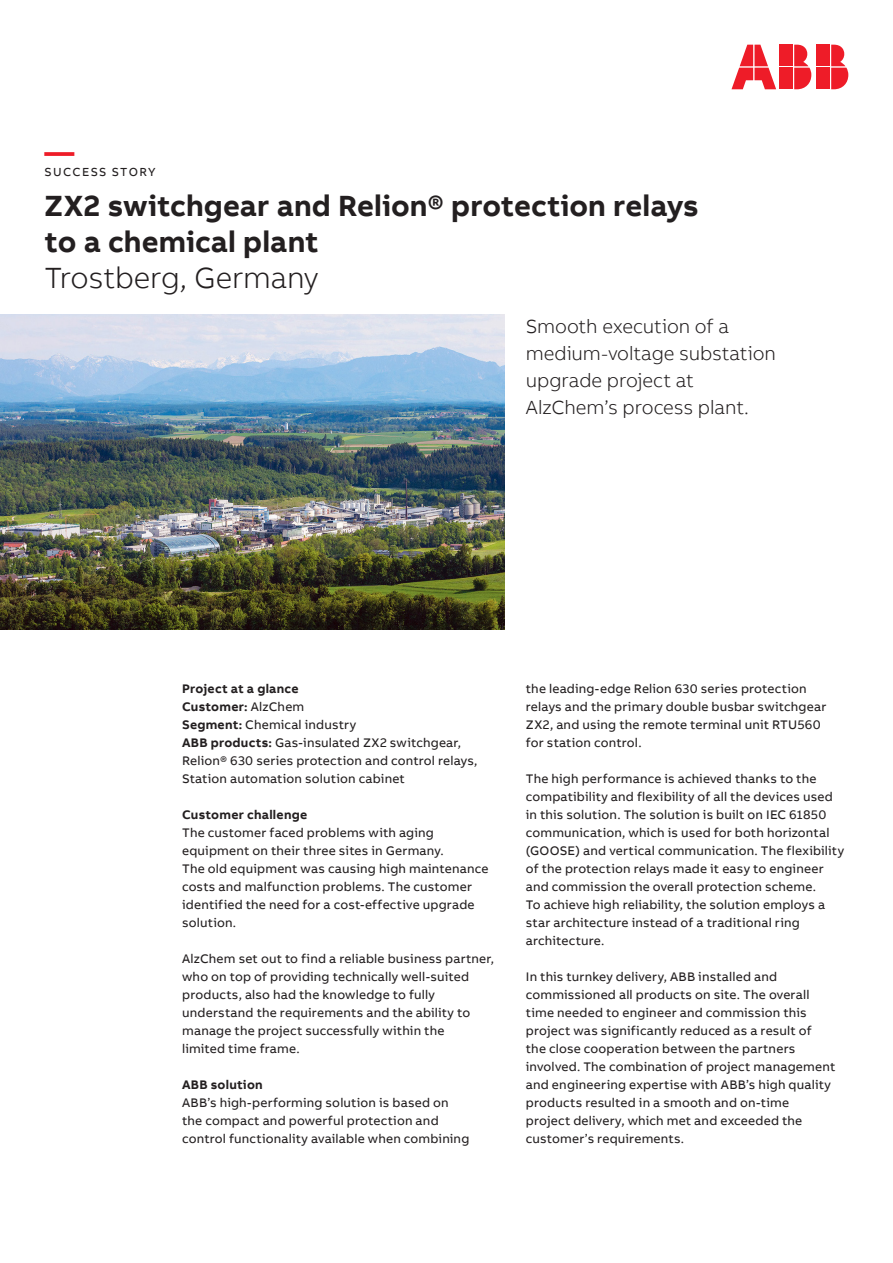
<style>
.page{position:relative;width:893px;height:1263px;background:#fff}
.page>*{position:absolute;margin:0;border:0;box-sizing:border-box;transform-origin:0 0}
.t1{font:700 30px/36px "AB Bvoice";color:#231f20}
.t2{font:300 30px "AB Bvoice";letter-spacing:-.01em;color:#231f20}
.t3{font:700 30px "AB Bvoice";color:#ee1c28}
.t4{font:300 19.5px/27px "AB Bvoice";letter-spacing:-.005em;color:#231f20}
.t5{font:12.75px/18px "AB Bvoice";letter-spacing:.015em;color:#231f20}
.t6{font:700 12.75px "AB Bvoice";letter-spacing:.02em;color:#231f20}
.t7{font:12px "AB Bvoice";letter-spacing:.115em;color:#231f20}
.s1{font-weight:700}
</style>
<div class="page">
<img style="left:0;top:315px;width:505px;height:315px">
<div style="left:817px;top:45px;width:13px;height:21px;background:#ee1c28"></div>
<div style="left:817px;top:68px;width:13px;height:21px;background:#ee1c28"></div>
<svg style="left:831px;top:45px;width:17px;height:44px"></svg>
<svg style="left:731px;top:45px;width:45px;height:44px"></svg>
<div style="left:780px;top:45px;width:13px;height:21px;background:#ee1c28"></div>
<div style="left:780px;top:68px;width:13px;height:21px;background:#ee1c28"></div>
<svg style="left:794px;top:45px;width:17px;height:44px"></svg>
<h1 class="t3" style="left:45px;top:132px;width:31px">—</h1>
<p class="t7" style="left:45px;top:165px;width:113px">SUCCESS STORY</p>
<h1 class="t1" style="left:45px;top:188px;width:656px">ZX2 switchgear and Relion® protection relays to a chemical plant</h1>
<h1 class="t2" style="left:45px;top:260px;width:275px">Trostberg, Germany</h1>
<h2 class="t4" style="left:526px;top:313px;width:252px">Smooth execution of a medium-voltage substation upgrade project at<br>AlzChem’s process plant.</h2>
<p class="t5" style="left:182px;top:679px;width:297px"><span class="s1">Project at a glance<br>Customer:</span> AlzChem<br><span class="s1">Segment:</span> Chemical industry<br><span class="s1">ABB products:</span> Gas-insulated ZX2 switchgear, Relion® 630 series protection and control relays, Station automation solution cabinet</p>
<p class="t6" style="left:182px;top:806px;width:127px">Customer challenge</p>
<p class="t5" style="left:182px;top:823px;width:308px">The customer faced problems with aging equipment on their three sites in Germany.<br>The old equipment was causing high maintenance costs and malfunction problems. The customer identified the need for a cost-effective upgrade solution.</p>
<p class="t5" style="left:182px;top:949px;width:314px">AlzChem set out to find a reliable business partner, who on top of providing technically well-suited products, also had the knowledge to fully understand the requirements and the ability to manage the project successfully within the<br>limited time frame.</p>
<p class="t6" style="left:182px;top:1076px;width:82px">ABB solution</p>
<p class="t5" style="left:182px;top:1093px;width:289px">ABB’s high-performing solution is based on the compact and powerful protection and control functionality available when combining</p>
<p class="t5" style="left:526px;top:679px;width:302px">the leading-edge Relion 630 series protection relays and the primary double busbar switchgear ZX2, and using the remote terminal unit RTU560 for station control.</p>
<p class="t5" style="left:526px;top:769px;width:320px">The high performance is achieved thanks to the compatibility and flexibility of all the devices used in this solution. The solution is built on IEC 61850 communication, which is used for both horizontal (GOOSE) and vertical communication. The flexibility of the protection relays made it easy to engineer and commission the overall protection scheme.<br>To achieve high reliability, the solution employs a star architecture instead of a traditional ring architecture.</p>
<p class="t5" style="left:526px;top:968px;width:311px">In this turnkey delivery, ABB installed and commissioned all products on site. The overall time needed to engineer and commission this project was significantly reduced as a result of<br>the close cooperation between the partners involved. The combination of project management and engineering expertise with ABB’s high quality products resulted in a smooth and on-time project delivery, which met and exceeded the customer’s requirements.</p>
</div>
